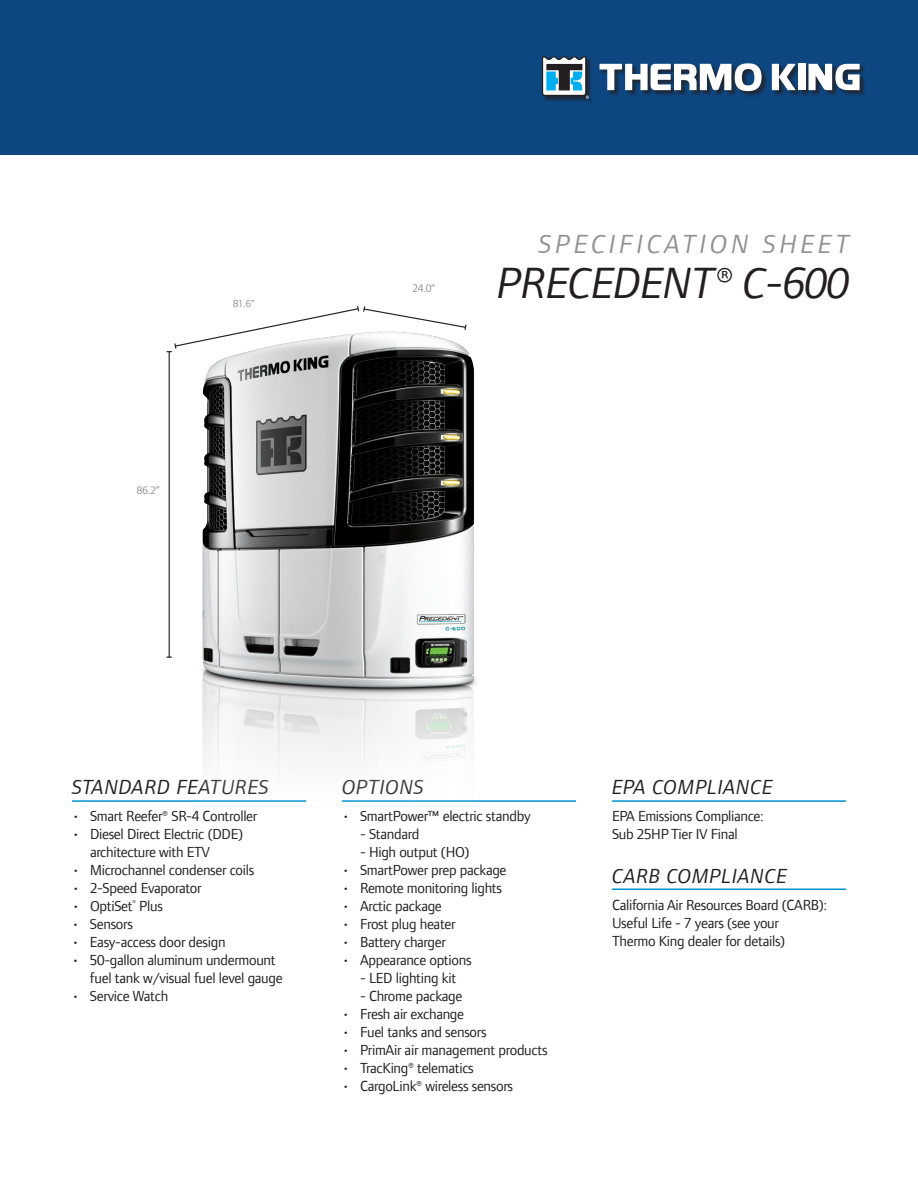
<style>
.page{position:relative;width:918px;height:1188px;background:#fff}
.page>*{position:absolute;margin:0;border:0;box-sizing:border-box;transform-origin:0 0}
.t1{font:italic 45px "Foundry Form Sans";letter-spacing:-.01em;color:#231f20}
.t2{font:italic 27px "Foundry Form Sans";letter-spacing:.14em;color:#919295}
.t3{font:italic 21px "Foundry Form Sans";letter-spacing:.03em;color:#231f20}
.t4{font:15px/18px "Foundry Form Sans";letter-spacing:-.02em;color:#231f20}
.t5{font:11.25px "Foundry Form Sans";color:#919295}
.t6{font:10.5px "Foundry Form Sans";color:#919295}
</style>
<div class="page">
<div style="left:0;top:0;width:918px;height:155px;background:#0d4680"></div>
<div style="left:542px;top:57px;width:323px;height:48px;background:#231f20;opacity:.75"></div>
<svg style="left:600px;top:63px;width:162px;height:28px;background:#9dacbc"></svg>
<svg style="left:772px;top:64px;width:24px;height:26px"></svg>
<div style="left:798px;top:64px;width:7px;height:26px;background:#fff"></div>
<svg style="left:809px;top:64px;width:51px;height:26px"></svg>
<svg style="left:542px;top:56px;width:47px;height:43px;background:#678999"></svg>
<hr style="left:72px;top:800px;width:234px;height:2px;background:#0093d0">
<hr style="left:342px;top:800px;width:234px;height:2px;background:#0093d0">
<hr style="left:612px;top:800px;width:234px;height:2px;background:#0093d0">
<hr style="left:612px;top:889px;width:234px;height:1px;background:#0093d0">
<img style="left:113px;top:351px;width:400px;height:451px">
<hr style="left:169px;top:352px;width:1px;height:305px;background:#231f20">
<svg style="left:167px;top:306px;width:300px;height:46px"></svg>
<p class="t5" style="left:137px;top:484px;width:25px">86.2”</p>
<p class="t6" style="left:233px;top:298px;width:23px">81.6”</p>
<p class="t5" style="left:412px;top:282px;width:25px">24.0”</p>
<h2 class="t2" style="left:539px;top:229px;width:312px">SPECIFICATION SHEET</h2>
<h1 class="t1" style="left:497px;top:258px;width:354px">PRECEDENT® C-600</h1>
<h3 class="t3" style="left:72px;top:776px;width:198px">STANDARD FEATURES</h3>
<p class="t4" style="left:72px;top:807px;width:187px">• Smart Reefer® SR-4 Controller</p>
<p class="t4" style="left:90px;top:825px;width:155px;text-indent:-18px">• Diesel Direct Electric (DDE) architecture with ETV</p>
<p class="t4" style="left:72px;top:861px;width:184px">• Microchannel condenser coils</p>
<p class="t4" style="left:72px;top:879px;width:131px">• 2-Speed Evaporator</p>
<p class="t4" style="left:72px;top:897px;width:92px">• OptiSet<sup>®</sup> Plus</p>
<p class="t4" style="left:72px;top:915px;width:62px">• Sensors</p>
<p class="t4" style="left:72px;top:933px;width:155px">• Easy-access door design</p>
<p class="t4" style="left:90px;top:951px;width:194px;text-indent:-18px">• 50-gallon aluminum undermount fuel tank w/visual fuel level gauge</p>
<p class="t4" style="left:72px;top:987px;width:98px">• Service Watch</p>
<h3 class="t3" style="left:342px;top:776px;width:83px">OPTIONS</h3>
<p class="t4" style="left:342px;top:807px;width:190px">• SmartPower™ electric standby</p>
<p class="t4" style="left:360px;top:825px;width:61px">- Standard</p>
<p class="t4" style="left:360px;top:843px;width:111px">- High output (HO)</p>
<p class="t4" style="left:342px;top:861px;width:166px">• SmartPower prep package</p>
<p class="t4" style="left:342px;top:879px;width:162px">• Remote monitoring lights</p>
<p class="t4" style="left:342px;top:897px;width:101px">• Arctic package</p>
<p class="t4" style="left:342px;top:915px;width:115px">• Frost plug heater</p>
<p class="t4" style="left:342px;top:933px;width:105px">• Battery charger</p>
<p class="t4" style="left:342px;top:951px;width:131px">• Appearance options</p>
<p class="t4" style="left:360px;top:969px;width:98px">- LED lighting kit</p>
<p class="t4" style="left:360px;top:987px;width:104px">- Chrome package</p>
<p class="t4" style="left:342px;top:1005px;width:124px">• Fresh air exchange</p>
<p class="t4" style="left:342px;top:1023px;width:146px">• Fuel tanks and sensors</p>
<p class="t4" style="left:342px;top:1041px;width:207px">• PrimAir air management products</p>
<p class="t4" style="left:342px;top:1059px;width:133px">• TracKing® telematics</p>
<p class="t4" style="left:342px;top:1077px;width:173px">• CargoLink® wireless sensors</p>
<h3 class="t3" style="left:612px;top:776px;width:162px">EPA COMPLIANCE</h3>
<p class="t4" style="left:612px;top:807px;width:153px">EPA Emissions Compliance:<br>Sub 25HP Tier IV Final</p>
<h3 class="t3" style="left:612px;top:864px;width:176px">CARB COMPLIANCE</h3>
<p class="t4" style="left:612px;top:895px;width:217px">California Air Resources Board (CARB):<br>Useful Life - 7 years (see your<br>Thermo King dealer for details)</p>
</div>
